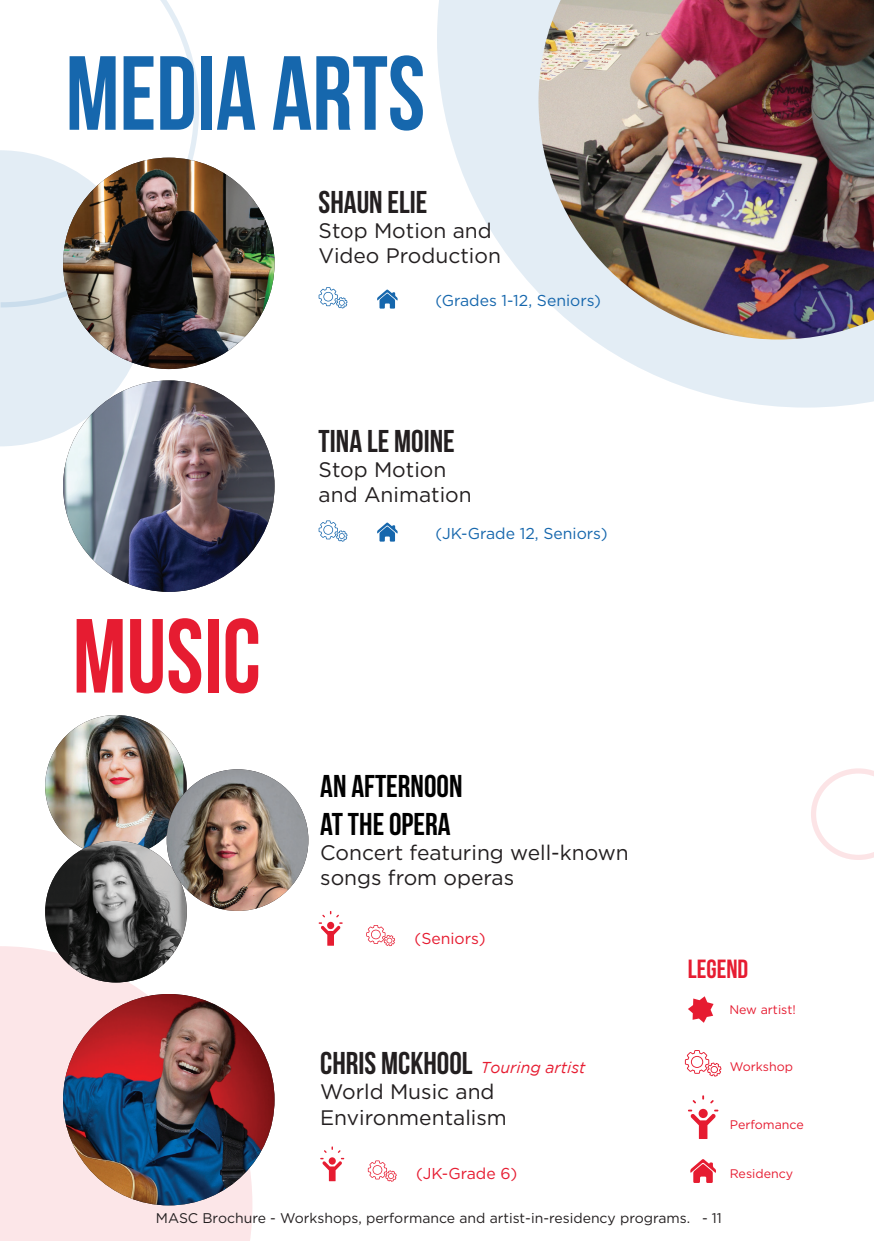
<style>
.page{position:relative;width:874px;height:1241px;background:#fff}
.page>*{position:absolute;margin:0;border:0;box-sizing:border-box;transform-origin:0 0}
.t1{font:700 105px "Bebas Neue";color:#1667ad;scale:.95 1}
.t2{font:700 105px "Bebas Neue";color:#e61c31;scale:.95 1}
.t3{font:700 31.5px "Bebas Neue";color:#231f20}
.t4{font:700 31.5px/37.8px "Bebas Neue";color:#000}
.t5{font:700 26.25px "Bebas Neue";color:#e61c31}
.t6{font:21px/25.2px "Gotham";color:#231f20}
.t7{font:15.75px "Gotham";color:#1667ad}
.t8{font:15.75px "Gotham";color:#e61c31}
.t9{font:italic 15.75px "Gotham";color:#e61c31}
.t10{font:14px "Gotham";color:#231f20}
.t11{font:12.42px "Gotham";color:#e61c31}
</style>
<div class="page">
<svg style="left:0;top:309px;width:146px;height:137px;background:#e4eef5"></svg>
<svg style="left:0;top:0;width:201px;height:309px"></svg>
<svg style="left:437px;top:0;width:436px;height:407px;fill:#e3edf5"></svg>
<svg style="left:0;top:946px;width:252px;height:294px;fill:#fce6e8"></svg>
<svg style="left:811px;top:768px;width:62px;height:91px"></svg>
<img style="left:63px;top:158px;width:211px;height:211px;border-radius:106px">
<img style="left:63px;top:380px;width:211px;height:211px;border-radius:106px">
<svg style="left:318px;top:287px;width:29px;height:21px"></svg>
<svg style="left:318px;top:520px;width:29px;height:21px"></svg>
<img style="left:45px;top:715px;width:138px;height:141px">
<img style="left:45px;top:840px;width:142px;height:142px;border-radius:71px">
<img style="left:167px;top:769px;width:141px;height:141px;border-radius:71px">
<img style="left:63px;top:993px;width:211px;height:212px;border-radius:106px">
<svg style="left:366px;top:925px;width:29px;height:21px"></svg>
<svg style="left:318px;top:911px;width:24px;height:34px"></svg>
<svg style="left:367px;top:1160px;width:29px;height:21px"></svg>
<svg style="left:320px;top:1146px;width:24px;height:34px"></svg>
<svg style="left:684px;top:1050px;width:37px;height:26px"></svg>
<svg style="left:688px;top:1095px;width:30px;height:43px"></svg>
<svg style="left:688px;top:996px;width:25px;height:26px"></svg>
<img style="left:538px;top:0;width:335px;height:339px">
<svg style="left:690px;top:1159px;width:25px;height:23px"></svg>
<svg style="left:377px;top:522px;width:20px;height:19px"></svg>
<svg style="left:377px;top:289px;width:20px;height:19px"></svg>
<h1 class="t1" style="left:66px;top:36px;width:380px">MEDIA ARTS</h1>
<h2 class="t3" style="left:318px;top:185px;width:110px">SHAUN ELIE</h2>
<p class="t6" style="left:318px;top:218px;width:184px">Stop Motion and<br>Video Production</p>
<p class="t7" style="left:435px;top:290px;width:167px">(Grades 1-12, Seniors)</p>
<h2 class="t3" style="left:318px;top:423px;width:138px">TINA LE MOINE</h2>
<p class="t6" style="left:318px;top:456px;width:154px">Stop Motion and Animation</p>
<h1 class="t2" style="left:73px;top:598px;width:199px">MUSIC</h1>
<p class="t7" style="left:435px;top:523px;width:174px">(JK-Grade 12, Seniors)</p>
<h2 class="t4" style="left:320px;top:766px;width:144px">AN AFTERNOON<br>AT THE OPERA</h2>
<p class="t6" style="left:320px;top:839px;width:310px">Concert featuring well-known songs from operas</p>
<p class="t8" style="left:414px;top:927px;width:73px">(Seniors)</p>
<h2 class="t3" style="left:320px;top:1045px;width:154px">CHRIS MCKHOOL</h2>
<p class="t6" style="left:320px;top:1078px;width:188px">World Music and<br>Environmentalism</p>
<p class="t9" style="left:480px;top:1058px;width:106px">Touring artist</p>
<p class="t8" style="left:416px;top:1163px;width:103px">(JK-Grade 6)</p>
<p class="t5" style="left:687px;top:953px;width:62px">LEGEND</p>
<p class="t11" style="left:729px;top:1001px;width:68px">New artist!</p>
<p class="t11" style="left:729px;top:1058px;width:65px">Workshop</p>
<p class="t11" style="left:729px;top:1116px;width:76px">Perfomance</p>
<p class="t11" style="left:729px;top:1165px;width:65px">Residency</p>
<p class="t10" style="left:156px;top:1208px;width:567px">MASC Brochure - Workshops, performance and artist-in-residency programs. - 11</p>
</div>
